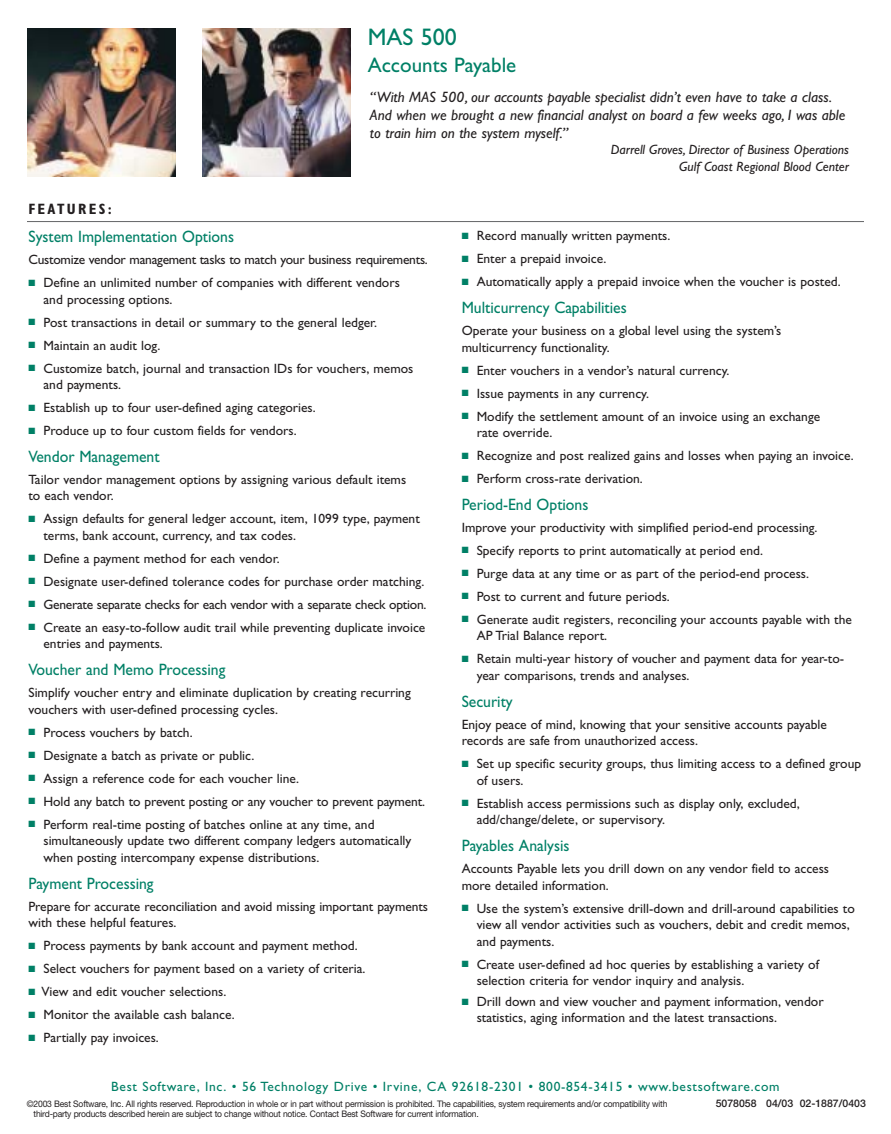
<style>
.page{position:relative;width:891px;height:1134px;background:#fff}
.page>*{position:absolute;margin:0;border:0;box-sizing:border-box;transform-origin:0 0}
.t1{font:24px "Gill Sans";color:#008066}
.t2{font:21px "Gill Sans";color:#008066}
.t3{font:16.5px "Gill Sans";color:#008066;scale:.95 1}
.t4{font:italic 15px/18px "Gill Sans";color:#231f20}
.t5{font:700 condensed 15px "Gill Sans";letter-spacing:.155em;color:#231f20}
.t6{font:13.5px/16.5px "Gill Sans";color:#231f20}
.t7{font:13.5px "Gill Sans";letter-spacing:-.02em;color:#231f20}
.t8{font:13.5px "Gill Sans";letter-spacing:.05em;color:#008066}
.t9{font:italic 13.5px/16.5px "Gill Sans";color:#231f20;text-align:right}
.t10{font:500 10.5px "Helvetica Neue";color:#231f20}
.t11{font:9px/10.5px "Helvetica Neue";letter-spacing:-.02em;color:#231f20;scale:.95 1}
.s1{color:#008066}
</style>
<div class="page">
<img style="left:27px;top:28px;width:149px;height:149px">
<img style="left:202px;top:28px;width:149px;height:149px">
<hr style="left:27px;top:221px;width:837px;height:1px;background:#636466">
<h1 class="t1" style="left:368px;top:28px;width:91px">MAS 500</h1>
<h2 class="t2" style="left:368px;top:57px;width:150px">Accounts Payable</h2>
<p class="t5" style="left:28px;top:204px;width:85px">FEATURES:</p>
<p class="t4" style="left:370px;top:89px;width:477px">“With MAS 500, our accounts payable specialist didn’t even have to take a class.<br>And when we brought a new financial analyst on board a few weeks ago, I was able to train him on the system myself.”</p>
<p class="t9" style="left:611px;top:143px;width:240px">Darrell Groves, Director of Business Operations<br>Gulf Coast Regional Blood Center</p>
<p class="t3" style="left:28px;top:231px;width:218px">System Implementation Options</p>
<p class="t7" style="left:28px;top:255px;width:401px">Customize vendor management tasks to match your business requirements.</p>
<p class="t6" style="left:44px;top:276px;width:358px;text-indent:-15px"><span class="s1">■</span> Define an unlimited number of companies with different vendors and processing options.</p>
<p class="t6" style="left:28px;top:315px;width:350px"><span class="s1">■</span> Post transactions in detail or summary to the general ledger.</p>
<p class="t6" style="left:28px;top:338px;width:133px"><span class="s1">■</span> Maintain an audit log.</p>
<p class="t6" style="left:44px;top:361px;width:371px;text-indent:-15px"><span class="s1">■</span> Customize batch, journal and transaction IDs for vouchers, memos and payments.</p>
<p class="t6" style="left:28px;top:401px;width:289px"><span class="s1">■</span> Establish up to four user-defined aging categories.</p>
<p class="t6" style="left:28px;top:424px;width:270px"><span class="s1">■</span> Produce up to four custom fields for vendors.</p>
<p class="t3" style="left:28px;top:451px;width:140px">Vendor Management</p>
<p class="t6" style="left:28px;top:473px;width:379px">Tailor vendor management options by assigning various default items to each vendor.</p>
<p class="t6" style="left:44px;top:512px;width:378px;text-indent:-15px"><span class="s1">■</span> Assign defaults for general ledger account, item, 1099 type, payment terms, bank account, currency, and tax codes.</p>
<p class="t6" style="left:28px;top:552px;width:253px"><span class="s1">■</span> Define a payment method for each vendor.</p>
<p class="t6" style="left:28px;top:575px;width:397px"><span class="s1">■</span> Designate user-defined tolerance codes for purchase order matching.</p>
<p class="t7" style="left:28px;top:600px;width:399px"><span class="s1">■</span> Generate separate checks for each vendor with a separate check option.</p>
<p class="t6" style="left:44px;top:621px;width:383px;text-indent:-15px"><span class="s1">■</span> Create an easy-to-follow audit trail while preventing duplicate invoice entries and payments.</p>
<p class="t3" style="left:28px;top:664px;width:209px">Voucher and Memo Processing</p>
<p class="t6" style="left:28px;top:686px;width:384px">Simplify voucher entry and eliminate duplication by creating recurring vouchers with user-defined processing cycles.</p>
<p class="t6" style="left:28px;top:726px;width:166px"><span class="s1">■</span> Process vouchers by batch.</p>
<p class="t6" style="left:28px;top:749px;width:227px"><span class="s1">■</span> Designate a batch as private or public.</p>
<p class="t6" style="left:28px;top:771px;width:272px"><span class="s1">■</span> Assign a reference code for each voucher line.</p>
<p class="t6" style="left:28px;top:794px;width:398px"><span class="s1">■</span> Hold any batch to prevent posting or any voucher to prevent payment.</p>
<p class="t6" style="left:44px;top:817px;width:369px;text-indent:-15px"><span class="s1">■</span> Perform real-time posting of batches online at any time, and simultaneously update two different company ledgers automatically when posting intercompany expense distributions.</p>
<p class="t3" style="left:28px;top:878px;width:133px">Payment Processing</p>
<p class="t6" style="left:28px;top:899px;width:401px">Prepare for accurate reconciliation and avoid missing important payments with these helpful features.</p>
<p class="t6" style="left:28px;top:939px;width:331px"><span class="s1">■</span> Process payments by bank account and payment method.</p>
<p class="t6" style="left:28px;top:962px;width:339px"><span class="s1">■</span> Select vouchers for payment based on a variety of criteria.</p>
<p class="t6" style="left:28px;top:985px;width:199px"><span class="s1">■</span> View and edit voucher selections.</p>
<p class="t6" style="left:28px;top:1008px;width:208px"><span class="s1">■</span> Monitor the available cash balance.</p>
<p class="t6" style="left:28px;top:1031px;width:132px"><span class="s1">■</span> Partially pay invoices.</p>
<p class="t6" style="left:462px;top:229px;width:210px"><span class="s1">■</span> Record manually written payments.</p>
<p class="t6" style="left:462px;top:252px;width:146px"><span class="s1">■</span> Enter a prepaid invoice.</p>
<p class="t6" style="left:462px;top:275px;width:381px"><span class="s1">■</span> Automatically apply a prepaid invoice when the voucher is posted.</p>
<p class="t3" style="left:462px;top:302px;width:175px">Multicurrency Capabilities</p>
<p class="t6" style="left:462px;top:324px;width:321px">Operate your business on a global level using the system’s multicurrency functionality.</p>
<p class="t6" style="left:462px;top:363px;width:269px"><span class="s1">■</span> Enter vouchers in a vendor’s natural currency.</p>
<p class="t6" style="left:462px;top:386px;width:189px"><span class="s1">■</span> Issue payments in any currency.</p>
<p class="t6" style="left:477px;top:409px;width:345px;text-indent:-15px"><span class="s1">■</span> Modify the settlement amount of an invoice using an exchange rate override.</p>
<p class="t6" style="left:462px;top:449px;width:394px"><span class="s1">■</span> Recognize and post realized gains and losses when paying an invoice.</p>
<p class="t6" style="left:462px;top:472px;width:183px"><span class="s1">■</span> Perform cross-rate derivation.</p>
<p class="t3" style="left:462px;top:499px;width:135px">Period-End Options</p>
<p class="t6" style="left:462px;top:521px;width:357px">Improve your productivity with simplified period-end processing.</p>
<p class="t6" style="left:462px;top:544px;width:303px"><span class="s1">■</span> Specify reports to print automatically at period end.</p>
<p class="t6" style="left:462px;top:567px;width:349px"><span class="s1">■</span> Purge data at any time or as part of the period-end process.</p>
<p class="t6" style="left:462px;top:590px;width:210px"><span class="s1">■</span> Post to current and future periods.</p>
<p class="t6" style="left:477px;top:613px;width:377px;text-indent:-15px"><span class="s1">■</span> Generate audit registers, reconciling your accounts payable with the<br>AP Trial Balance report.</p>
<p class="t6" style="left:477px;top:652px;width:369px;text-indent:-15px"><span class="s1">■</span> Retain multi-year history of voucher and payment data for year-to&shy;year comparisons, trends and analyses.</p>
<p class="t3" style="left:462px;top:696px;width:55px">Security</p>
<p class="t6" style="left:462px;top:718px;width:367px">Enjoy peace of mind, knowing that your sensitive accounts payable records are safe from unauthorized access.</p>
<p class="t6" style="left:477px;top:757px;width:386px;text-indent:-15px"><span class="s1">■</span> Set up specific security groups, thus limiting access to a defined group of users.</p>
<p class="t6" style="left:477px;top:797px;width:325px;text-indent:-15px"><span class="s1">■</span> Establish access permissions such as display only, excluded, add/change/delete, or supervisory.</p>
<p class="t3" style="left:462px;top:840px;width:115px">Payables Analysis</p>
<p class="t6" style="left:462px;top:862px;width:369px">Accounts Payable lets you drill down on any vendor field to access more detailed information.</p>
<p class="t6" style="left:477px;top:901px;width:380px;text-indent:-15px"><span class="s1">■</span> Use the system’s extensive drill-down and drill-around capabilities to view all vendor activities such as vouchers, debit and credit memos, and payments.</p>
<p class="t6" style="left:477px;top:957px;width:344px;text-indent:-15px"><span class="s1">■</span> Create user-defined ad hoc queries by establishing a variety of selection criteria for vendor inquiry and analysis.</p>
<p class="t6" style="left:477px;top:995px;width:348px;line-height:15.5px;text-indent:-15px"><span class="s1">■</span> Drill down and view voucher and payment information, vendor statistics, aging information and the latest transactions.</p>
<p class="t8" style="left:111px;top:1081px;width:670px">Best Software, Inc. • 56 Technology Drive • Irvine, CA 92618-2301 • 800-854-3415 • www.bestsoftware.com</p>
<p class="t10" style="left:716px;top:1100px;width:152px">5078058 04/03 02-1887/0403</p>
<p class="t11" style="left:34px;top:1099px;width:669px;text-indent:-7px">©2003 Best Software, Inc. All rights reserved. Reproduction in whole or in part without permission is prohibited. The capabilities, system requirements and/or compatibility with third-party products described herein are subject to change without notice. Contact Best Software for current information.</p>
</div>
